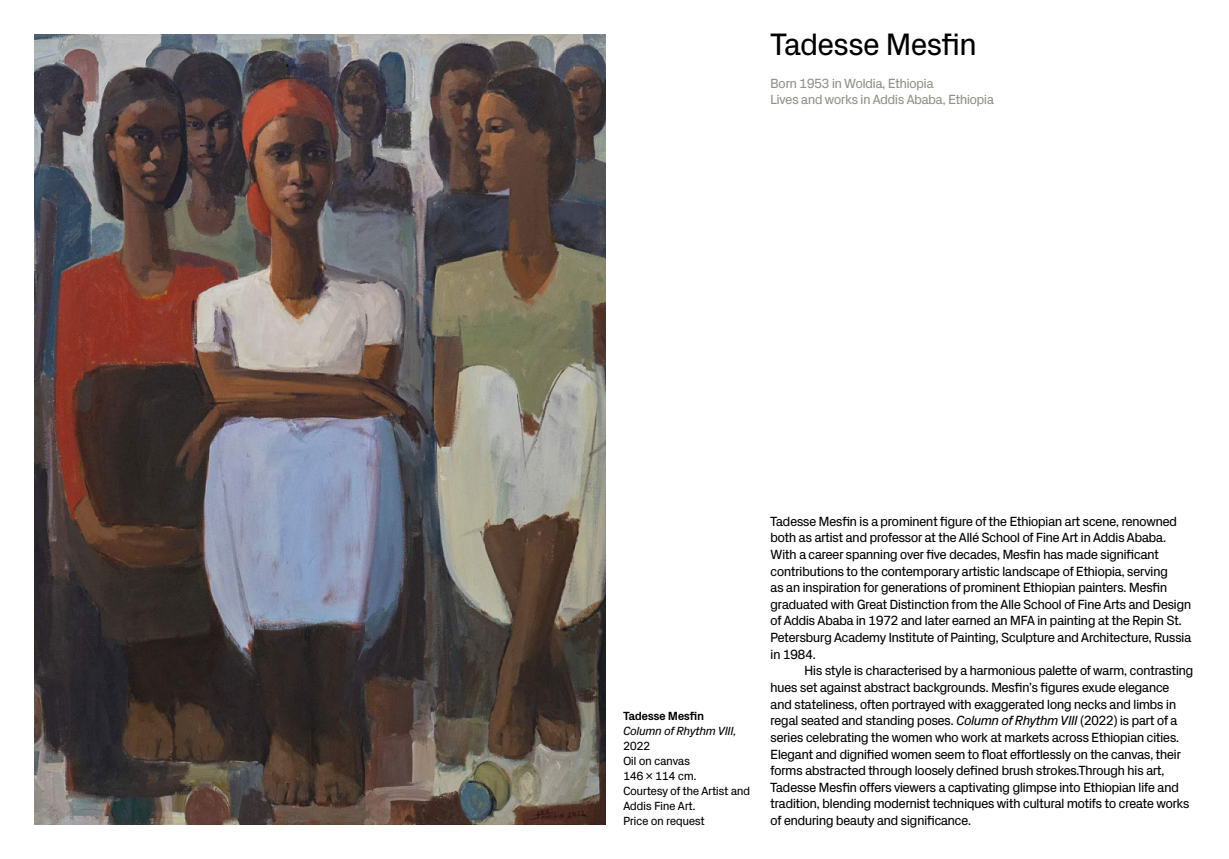
<style>
.page{position:relative;width:1229px;height:859px;background:#fff}
.page>*{position:absolute;margin:0;border:0;box-sizing:border-box;transform-origin:0 0}
.t1{font:31.5px "Px Grotesk";letter-spacing:-.04em;color:#000}
.t2{font:13.5px/16.6px "Px Grotesk";letter-spacing:-.05em;color:#000}
.t3{font:13.5px/16.6px "Px Grotesk";letter-spacing:-.05em;color:#8f9288}
.t4{font:12px/15px "Px Grotesk";letter-spacing:-.04em;color:#000}
.t5{font:italic 12px "Px Grotesk";letter-spacing:-.04em;color:#000}
.t6{font:700 12px "Px Grotesk";letter-spacing:-.04em;color:#000}
.s1{font-style:italic}
</style>
<div class="page">
<img style="left:34px;top:34px;width:572px;height:791px">
<h1 class="t1" style="left:770px;top:22px;width:208px">Tadesse Mesfin</h1>
<p class="t3" style="left:770px;top:74px;width:225px">Born 1953 in Woldia, Ethiopia<br>Lives and works in Addis Ababa, Ethiopia</p>
<p class="t6" style="left:623px;top:707px;width:83px">Tadesse Mesfin</p>
<p class="t5" style="left:623px;top:722px;width:115px">Column of Rhythm VIII,</p>
<p class="t4" style="left:623px;top:737px;width:129px">2022<br>Oil on canvas<br>146 x 114 cm.<br>Courtesy of the Artist and<br>Addis Fine Art.<br>Price on request</p>
<p class="t2" style="left:770px;top:512px;width:423px">Tadesse Mesfin is a prominent figure of the Ethiopian art scene, renowned both as artist and professor at the Allé School of Fine Art in Addis Ababa.<br>With a career spanning over five decades, Mesfin has made significant contributions to the contemporary artistic landscape of Ethiopia, serving<br>as an inspiration for generations of prominent Ethiopian painters. Mesfin graduated with Great Distinction from the Alle School of Fine Arts and Design of Addis Ababa in 1972 and later earned an MFA in painting at the Repin St.<br>Petersburg Academy Institute of Painting, Sculpture and Architecture, Russia in 1984.</p>
<p class="t2" style="left:770px;top:661px;width:425px;text-indent:34px">His style is characterised by a harmonious palette of warm, contrasting hues set against abstract backgrounds. Mesfin’s figures exude elegance and stateliness, often portrayed with exaggerated long necks and limbs in regal seated and standing poses. <span class="s1">Column of Rhythm VIII</span> (2022) is part of a series celebrating the women who work at markets across Ethiopian cities.<br>Elegant and dignified women seem to float effortlessly on the canvas, their forms abstracted through loosely defined brush strokes.Through his art, Tadesse Mesfin offers viewers a captivating glimpse into Ethiopian life and tradition, blending modernist techniques with cultural motifs to create works of enduring beauty and significance.</p>
</div>
